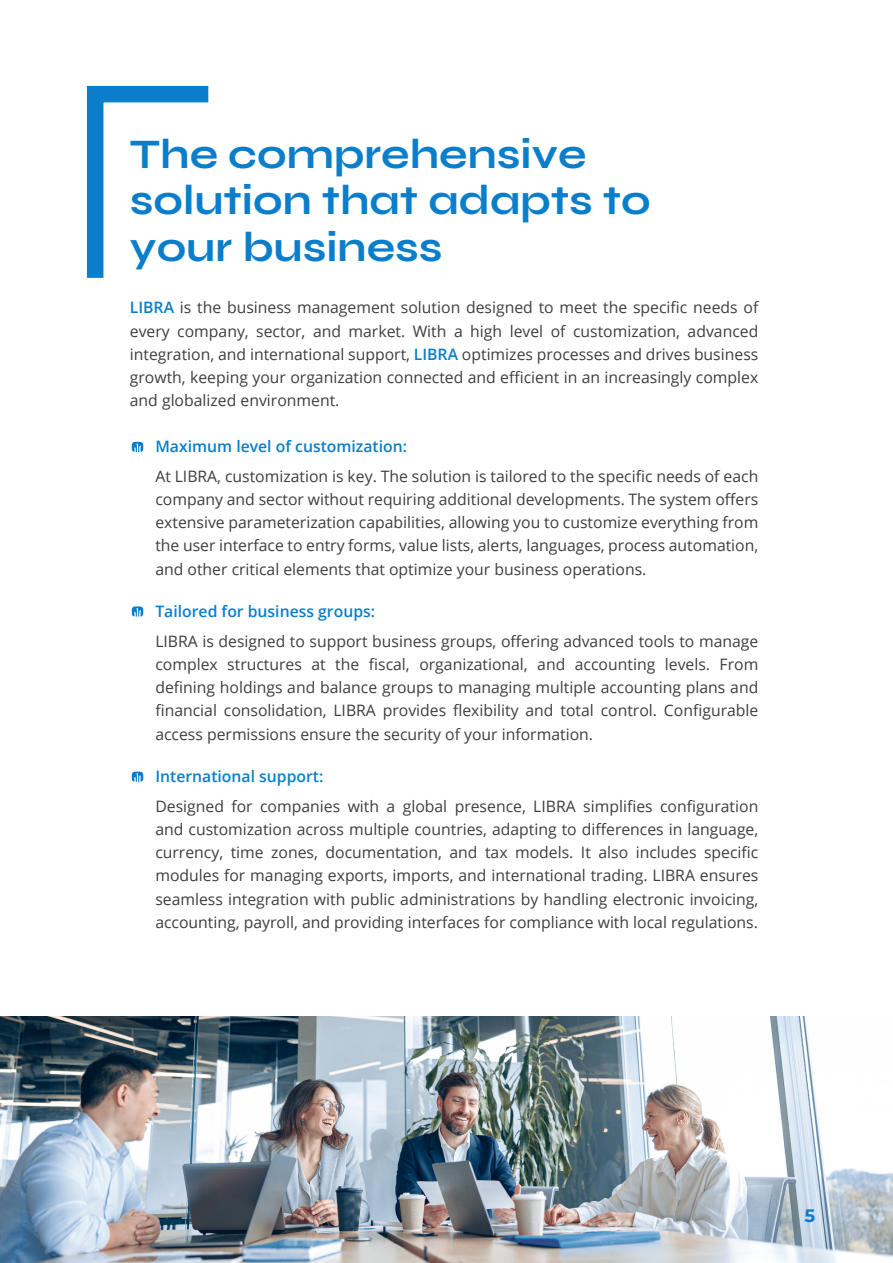
<style>
.page{position:relative;width:893px;height:1263px;background:#fff}
.page>*{position:absolute;margin:0;border:0;box-sizing:border-box;transform-origin:0 0}
.t1{font:42px/46.5px "Syne";color:#0a7eca}
.t2{font:700 18px "Montserrat";color:#0a7eca}
.t3{font:15.75px/23.2px "Open Sans";color:#3e3e3f;text-align:justify}
.t4{font:600 15.75px "Open Sans";color:#0a7eca}
.s1{font-weight:600;color:#0a7eca}
</style>
<div class="page">
<svg style="left:87px;top:85px;width:122px;height:193px"></svg>
<img style="left:0;top:1016px;width:893px;height:247px">
<svg style="left:132px;top:442px;width:11px;height:10px"></svg>
<svg style="left:132px;top:606px;width:11px;height:11px"></svg>
<svg style="left:132px;top:772px;width:11px;height:10px"></svg>
<p class="t1" style="left:130px;top:130px;width:522px">The comprehensive solution that adapts to your business</p>
<p class="t3" style="left:130px;top:296px;width:630px"><span class="s1">LIBRA</span> is the business management solution designed to meet the specific needs of every company, sector, and market. With a high level of customization, advanced integration, and international support, <span class="s1">LIBRA</span> optimizes processes and drives business growth, keeping your organization connected and efficient in an increasingly complex and globalized environment.</p>
<p class="t4" style="left:155px;top:435px;width:253px">Maximum level of customization:</p>
<p class="t3" style="left:155px;top:464px;width:604px">At LIBRA, customization is key. The solution is tailored to the specific needs of each company and sector without requiring additional developments. The system offers extensive parameterization capabilities, allowing you to customize everything from the user interface to entry forms, value lists, alerts, languages, process automation, and other critical elements that optimize your business operations.</p>
<p class="t4" style="left:155px;top:600px;width:221px">Tailored for business groups:</p>
<p class="t3" style="left:155px;top:629px;width:604px">LIBRA is designed to support business groups, offering advanced tools to manage complex structures at the fiscal, organizational, and accounting levels. From defining holdings and balance groups to managing multiple accounting plans and financial consolidation, LIBRA provides flexibility and total control. Configurable access permissions ensure the security of your information.</p>
<p class="t4" style="left:155px;top:765px;width:170px">International support:</p>
<p class="t3" style="left:155px;top:794px;width:604px">Designed for companies with a global presence, LIBRA simplifies configuration and customization across multiple countries, adapting to differences in language, currency, time zones, documentation, and tax models. It also includes specific modules for managing exports, imports, and international trading. LIBRA ensures seamless integration with public administrations by handling electronic invoicing, accounting, payroll, and providing interfaces for compliance with local regulations.</p>
<p class="t2" style="left:804px;top:1202px;width:12px">5</p>
</div>
